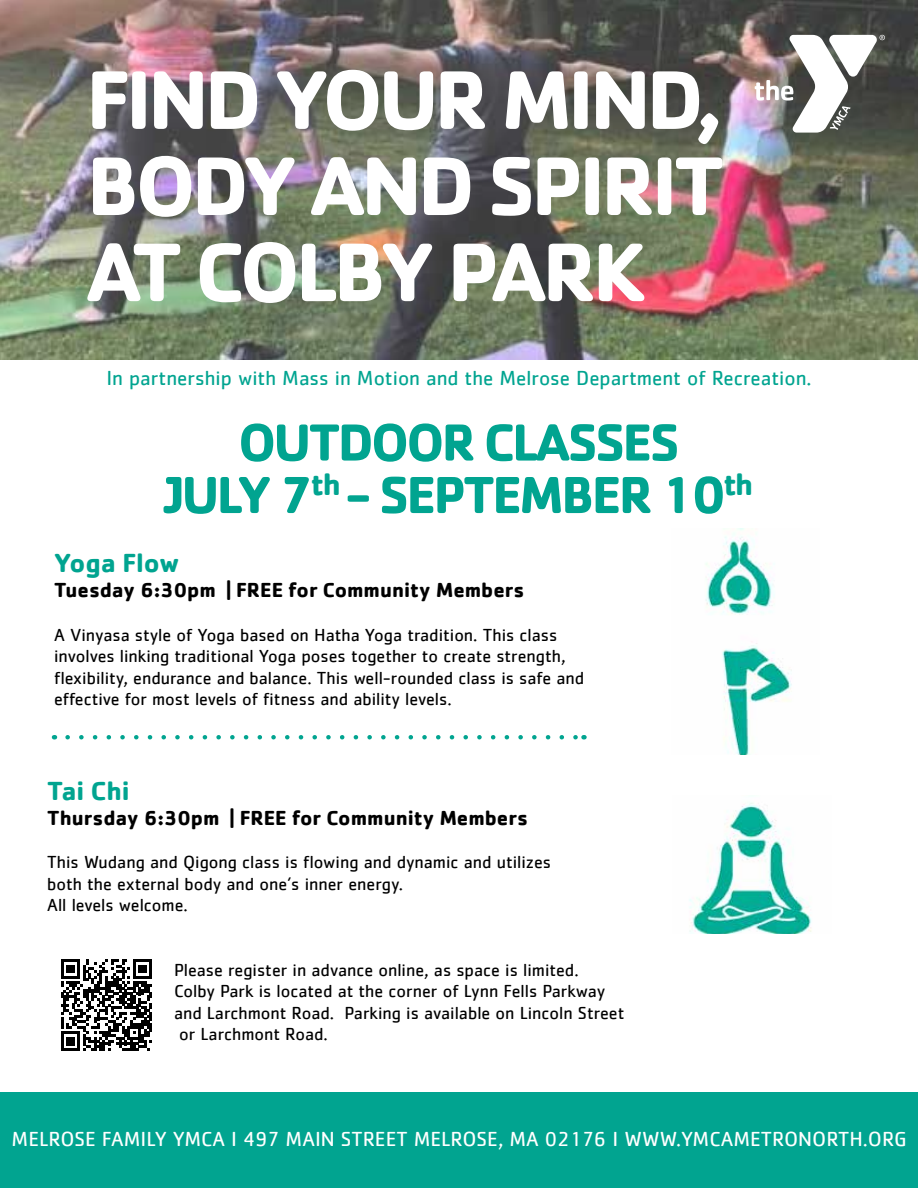
<style>
.page{position:relative;width:918px;height:1188px;background:#fff}
.page>*{position:absolute;margin:0;border:0;box-sizing:border-box;transform-origin:0 0}
.t1{font:700 86.1px/86.1px "Cachet";letter-spacing:-.05em;color:#fff;text-align:justify}
.t2{font:700 54px/52.5px "Cachet";letter-spacing:-.05em;color:#01a490;text-align:center}
.t3{font:700 27px "Cachet";color:#00a490}
.t4{font:700 21px "Cachet";color:#000}
.t5{font:21px "Cachet";color:#fff}
.t6{font:21px "Cachet";color:#00a490}
.t7{font:18px/21.6px "Cachet";color:#000}
</style>
<div class="page">
<img style="left:0;top:0;width:918px;height:360px">
<svg style="left:755px;top:35px;width:130px;height:98px"></svg>
<img style="left:705px;top:529px;width:87px;height:226px">
<svg style="left:68px;top:735px;width:509px;height:5px"></svg>
<img style="left:689px;top:802px;width:123px;height:132px">
<div style="left:0;top:1092px;width:918px;height:96px;background:#01a490"></div>
<svg style="left:61px;top:959px;width:91px;height:92px"></svg>
<h1 class="t1" style="left:86px;top:54px;width:640px">FIND YOUR MIND, BODY AND SPIRIT AT COLBY PARK</h1>
<p class="t6" style="left:106px;top:366px;width:707px">In partnership with Mass in Motion and the Melrose Department of Recreation.</p>
<h2 class="t2" style="left:165px;top:414px;width:590px">OUTDOOR CLASSES<br>JULY 7<sup>th</sup> - SEPTEMBER 10<sup>th</sup></h2>
<h3 class="t3" style="left:54px;top:546px;width:127px">Yoga Flow</h3>
<p class="t4" style="left:54px;top:577px;width:472px">Tuesday 6:30pm | FREE for Community Members</p>
<p class="t7" style="left:54px;top:624px;width:532px">A Vinyasa style of Yoga based on Hatha Yoga tradition. This class involves linking traditional Yoga poses together to create strength, flexibility, endurance and balance. This well-rounded class is safe and effective for most levels of fitness and ability levels.</p>
<h3 class="t3" style="left:47px;top:773px;width:84px">Tai Chi</h3>
<p class="t4" style="left:47px;top:804px;width:482px">Thursday 6:30pm | FREE for Community Members</p>
<p class="t7" style="left:47px;top:851px;width:505px">This Wudang and Qigong class is flowing and dynamic and utilizes both the external body and one’s inner energy.<br>All levels welcome.</p>
<p class="t7" style="left:174px;top:958px;width:452px">Please register in advance online, as space is limited.<br>Colby Park is located at the corner of Lynn Fells Parkway and Larchmont Road. Parking is available on Lincoln Street or Larchmont Road.</p>
<p class="t5" style="left:12px;top:1127px;width:896px">MELROSE FAMILY YMCA I 497 MAIN STREET MELROSE, MA 02176 I WWW.YMCAMETRONORTH.ORG</p>
</div>
